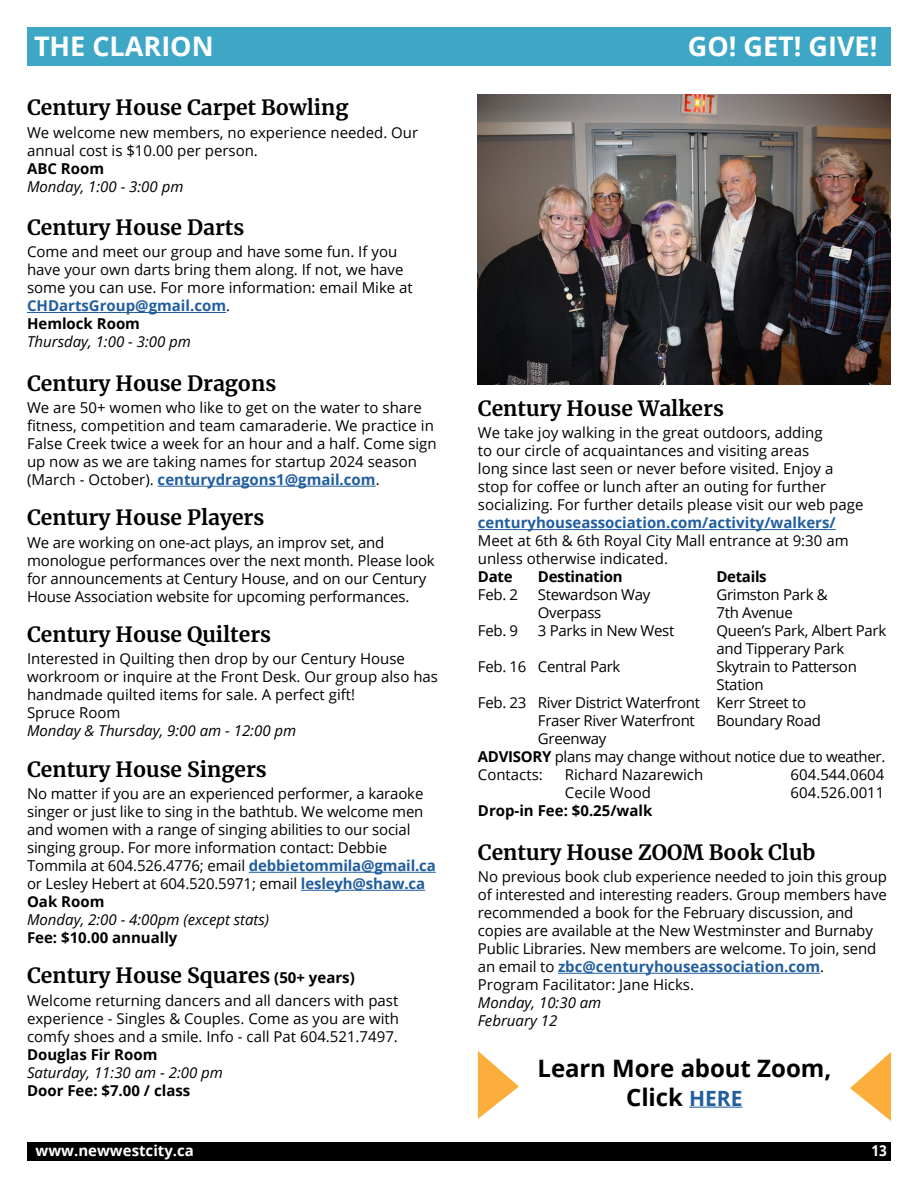
<style>
.page{position:relative;width:918px;height:1188px;background:#fff}
.page>*{position:absolute;margin:0;border:0;box-sizing:border-box;transform-origin:0 0}
.t1{font:700 27px "Open Sans";color:#fff}
.t2{font:700 24px/28.8px "Open Sans";letter-spacing:-.005em;color:#000;text-align:center}
.t3{font:700 21px "Merriweather";color:#000}
.t4{font:15px/18px "Open Sans";letter-spacing:-.01em;color:#000}
.t5{font:italic 15px/18px "Open Sans";color:#000}
.t6{font:700 15px "Open Sans";color:#000}
.t7{font:700 15px "Open Sans";color:#215e9e}
.t8{font:700 15px "Open Sans";color:#fff}
.t9{font:700 15px "Open Sans";letter-spacing:-.02em;color:#000}
.t10{font:700 15px "Open Sans";color:#fff;scale:.9 1}
.s1{font-weight:700;color:#215e9e}
.s2{font-weight:700}
.s3{font-family:"Open Sans";font-size:15px}
.s4{font-size:21px;color:#215e9e}
</style>
<div class="page">
<div style="left:27px;top:1143px;width:864px;height:18px;background:#000"></div>
<div style="left:27px;top:27px;width:864px;height:39px;background:#3ea7c6"></div>
<hr style="left:27px;top:312px;width:199px;height:1px;background:#215e9e">
<hr style="left:158px;top:486px;width:218px;height:1px;background:#215e9e">
<hr style="left:249px;top:872px;width:187px;height:1px;background:#215e9e">
<hr style="left:301px;top:890px;width:124px;height:1px;background:#215e9e">
<hr style="left:478px;top:529px;width:358px;height:1px;background:#215e9e">
<hr style="left:558px;top:973px;width:262px;height:1px;background:#215e9e">
<img style="left:478px;top:94px;width:413px;height:290px">
<hr style="left:689px;top:1107px;width:54px;height:1px;background:#215e9e">
<svg style="left:478px;top:1051px;width:41px;height:68px"></svg>
<svg style="left:850px;top:1052px;width:41px;height:69px"></svg>
<h1 class="t1" style="left:34px;top:27px;width:181px">THE CLARION</h1>
<h1 class="t1" style="left:688px;top:27px;width:191px">GO! GET! GIVE!</h1>
<h3 class="t3" style="left:27px;top:93px;width:323px">Century House Carpet Bowling</h3>
<p class="t4" style="left:27px;top:123px;width:393px">We welcome new members, no experience needed. Our annual cost is $10.00 per person.</p>
<p class="t6" style="left:27px;top:158px;width:79px">ABC Room</p>
<p class="t5" style="left:27px;top:177px;width:158px">Monday, 1:00 - 3:00 pm</p>
<h3 class="t3" style="left:27px;top:213px;width:219px">Century House Darts</h3>
<p class="t4" style="left:27px;top:243px;width:387px">Come and meet our group and have some fun. If you have your own darts bring them along. If not, we have some you can use. For more information: email Mike at <span class="s1">CHDartsGroup@gmail.com</span>.<br><span class="s2">Hemlock Room</span></p>
<p class="t5" style="left:27px;top:333px;width:165px">Thursday, 1:00 - 3:00 pm</p>
<h3 class="t3" style="left:27px;top:368px;width:251px">Century House Dragons</h3>
<p class="t4" style="left:27px;top:398px;width:411px">We are 50+ women who like to get on the water to share fitness, competition and team camaraderie. We practice in False Creek twice a week for an hour and a half. Come sign up now as we are taking names for startup 2024 season (March - October). <span class="s1">centurydragons1@gmail.com</span>.</p>
<h3 class="t3" style="left:27px;top:503px;width:239px">Century House Players</h3>
<p class="t4" style="left:27px;top:533px;width:409px">We are working on one-act plays, an improv set, and monologue performances over the next month. Please look for announcements at Century House, and on our Century House Association website for upcoming performances.</p>
<h3 class="t3" style="left:27px;top:620px;width:246px">Century House Quilters</h3>
<p class="t4" style="left:27px;top:650px;width:413px">Interested in Quilting then drop by our Century House workroom or inquire at the Front Desk. Our group also has handmade quilted items for sale. A perfect gift!<br>Spruce Room</p>
<p class="t5" style="left:27px;top:722px;width:271px">Monday &amp; Thursday, 9:00 am - 12:00 pm</p>
<h3 class="t3" style="left:27px;top:754px;width:241px">Century House Singers</h3>
<p class="t4" style="left:27px;top:784px;width:410px">No matter if you are an experienced performer, a karaoke singer or just like to sing in the bathtub. We welcome men and women with a range of singing abilities to our social singing group. For more information contact: Debbie Tommila at 604.526.4776; email <span class="s1">debbietommila@gmail.ca </span>or Lesley Hebert at 604.520.5971; email <span class="s1">lesleyh@shaw.ca </span><span class="s2">Oak Room</span></p>
<p class="t5" style="left:27px;top:910px;width:244px">Monday, 2:00 - 4:00pm (except stats)</p>
<p class="t6" style="left:27px;top:927px;width:152px">Fee: $10.00 annually</p>
<h3 class="t3" style="left:27px;top:961px;width:329px">Century House Squares <span class="s3">(50+ years)</span></h3>
<p class="t4" style="left:27px;top:991px;width:374px;text-align:justify">Welcome returning dancers and all dancers with past experience - Singles &amp; Couples. Come as you are with comfy shoes and a smile. Info - call Pat 604.521.7497.</p>
<p class="t6" style="left:27px;top:1044px;width:132px">Douglas Fir Room</p>
<p class="t5" style="left:27px;top:1063px;width:198px">Saturday, 11:30 am - 2:00 pm</p>
<p class="t6" style="left:27px;top:1080px;width:165px">Door Fee: $7.00 / class</p>
<h3 class="t3" style="left:478px;top:394px;width:248px">Century House Walkers</h3>
<p class="t4" style="left:478px;top:424px;width:387px">We take joy walking in the great outdoors, adding<br>to our circle of acquaintances and visiting areas<br>long since last seen or never before visited. Enjoy a stop for coffee or lunch after an outing for further socializing. For further details please visit our web page</p>
<p class="t7" style="left:478px;top:512px;width:359px">centuryhouseassociation.com/activity/walkers/</p>
<p class="t4" style="left:478px;top:532px;width:372px">Meet at 6th &amp; 6th Royal City Mall entrance at 9:30 am unless otherwise indicated.</p>
<p class="t6" style="left:478px;top:566px;width:36px">Date</p>
<p class="t9" style="left:538px;top:566px;width:86px">Destination</p>
<p class="t9" style="left:716px;top:566px;width:52px">Details</p>
<p class="t4" style="left:478px;top:586px;width:42px">Feb. 2</p>
<p class="t4" style="left:538px;top:586px;width:114px">Stewardson Way</p>
<p class="t4" style="left:716px;top:586px;width:113px">Grimston Park &amp;</p>
<p class="t4" style="left:538px;top:604px;width:65px">Overpass</p>
<p class="t4" style="left:716px;top:604px;width:78px">7th Avenue</p>
<p class="t4" style="left:478px;top:622px;width:42px">Feb. 9</p>
<p class="t4" style="left:538px;top:622px;width:138px">3 Parks in New West</p>
<p class="t4" style="left:716px;top:622px;width:171px">Queen’s Park, Albert Park and Tipperary Park</p>
<p class="t4" style="left:478px;top:658px;width:144px">Feb. 16 Central Park</p>
<p class="t4" style="left:716px;top:658px;width:142px">Skytrain to Patterson</p>
<p class="t4" style="left:716px;top:676px;width:49px">Station</p>
<p class="t4" style="left:478px;top:694px;width:330px">Feb. 23 River District Waterfront Kerr Street to</p>
<p class="t4" style="left:538px;top:712px;width:159px">Fraser River Waterfront</p>
<p class="t4" style="left:716px;top:712px;width:106px">Boundary Road</p>
<p class="t4" style="left:478px;top:730px;width:409px;text-indent:60px">Greenway<br><span class="s2">ADVISORY</span> plans may change without notice due to weather.<br>Contacts:</p>
<p class="t4" style="left:565px;top:766px;width:140px">Richard Nazarewich</p>
<p class="t4" style="left:791px;top:766px;width:95px">604.544.0604</p>
<p class="t4" style="left:565px;top:784px;width:88px">Cecile Wood</p>
<p class="t4" style="left:791px;top:784px;width:95px">604.526.0011</p>
<p class="t6" style="left:478px;top:800px;width:176px">Drop-in Fee: $0.25/walk</p>
<h3 class="t3" style="left:478px;top:837px;width:339px">Century House ZOOM Book Club</h3>
<p class="t4" style="left:478px;top:867px;width:411px">No previous book club experience needed to join this group of interested and interesting readers. Group members have recommended a book for the February discussion, and copies are available at the New Westminster and Burnaby Public Libraries. New members are welcome. To join, send an email to <span class="s1">zbc@centuryhouseassociation.com</span>.<br>Program Facilitator: Jane Hicks.</p>
<p class="t5" style="left:478px;top:993px;width:125px">Monday, 10:30 am<br>February 12</p>
<h2 class="t2" style="left:537px;top:1053px;width:295px">Learn More about Zoom,<br>Click <span class="s4">HERE</span></h2>
<p class="t8" style="left:36px;top:1140px;width:160px">www.newwestcity.ca</p>
<p class="t10" style="left:871px;top:1140px;width:19px">13</p>
</div>
